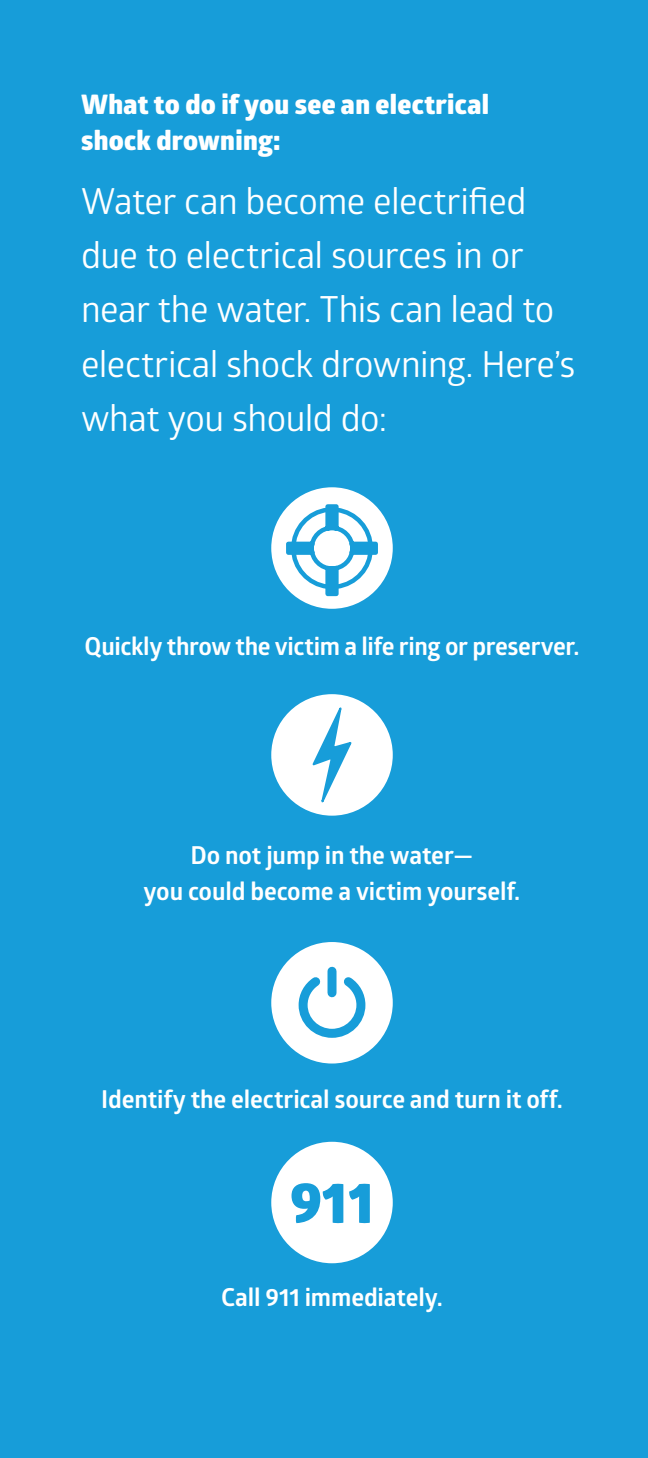
<style>
.page{position:relative;width:648px;height:1458px;background:#179dd9}
.page>*{position:absolute;margin:0;border:0;box-sizing:border-box;transform-origin:0 0}
.t1{font:800 57.38px "Glober";color:#179dd9}
.t2{font:36px/54.2px "Glober";letter-spacing:-.015em;color:#fff}
.t3{font:800 27px/36.2px "Glober";letter-spacing:.015em;color:#fff}
.t4{font:700 24.75px/36px "Glober";letter-spacing:-.01em;color:#fff;text-align:center}
</style>
<div class="page">
<div style="left:271px;top:487px;width:122px;height:122px;background:#fff;border-radius:50%"></div>
<div style="left:271px;top:1142px;width:122px;height:121px;background:#fff;border-radius:50%"></div>
<div style="left:271px;top:942px;width:122px;height:122px;background:#fff;border-radius:50%"></div>
<svg style="left:298px;top:966px;width:68px;height:72px"></svg>
<div style="left:271px;top:694px;width:122px;height:122px;background:#fff;border-radius:50%"></div>
<svg style="left:309px;top:694px;width:45px;height:109px"></svg>
<svg style="left:284px;top:502px;width:96px;height:96px"></svg>
<div style="left:328px;top:507px;width:9px;height:21px;background:#179dd9"></div>
<div style="left:328px;top:569px;width:9px;height:25px;background:#179dd9"></div>
<div style="left:288px;top:544px;width:24px;height:8px;background:#179dd9"></div>
<div style="left:352px;top:544px;width:24px;height:8px;background:#179dd9"></div>
<p class="t3" style="left:81px;top:86px;width:410px">What to do if you see an electrical shock drowning:</p>
<h2 class="t2" style="left:81px;top:173px;width:496px">Water can become electrified due to electrical sources in or near the water. This can lead to electrical shock drowning. Here’s what you should do:</h2>
<p class="t4" style="left:85px;top:628px;width:497px">Quickly throw the victim a life ring or preserver.</p>
<p class="t4" style="left:144px;top:836px;width:378px">Do not jump in the water—<br>you could become a victim yourself.</p>
<p class="t4" style="left:101px;top:1080px;width:463px">Identify the electrical source and turn it off.</p>
<h1 class="t1" style="left:290px;top:1160px;width:85px">911</h1>
<p class="t4" style="left:221px;top:1278px;width:223px">Call 911 immediately.</p>
</div>
